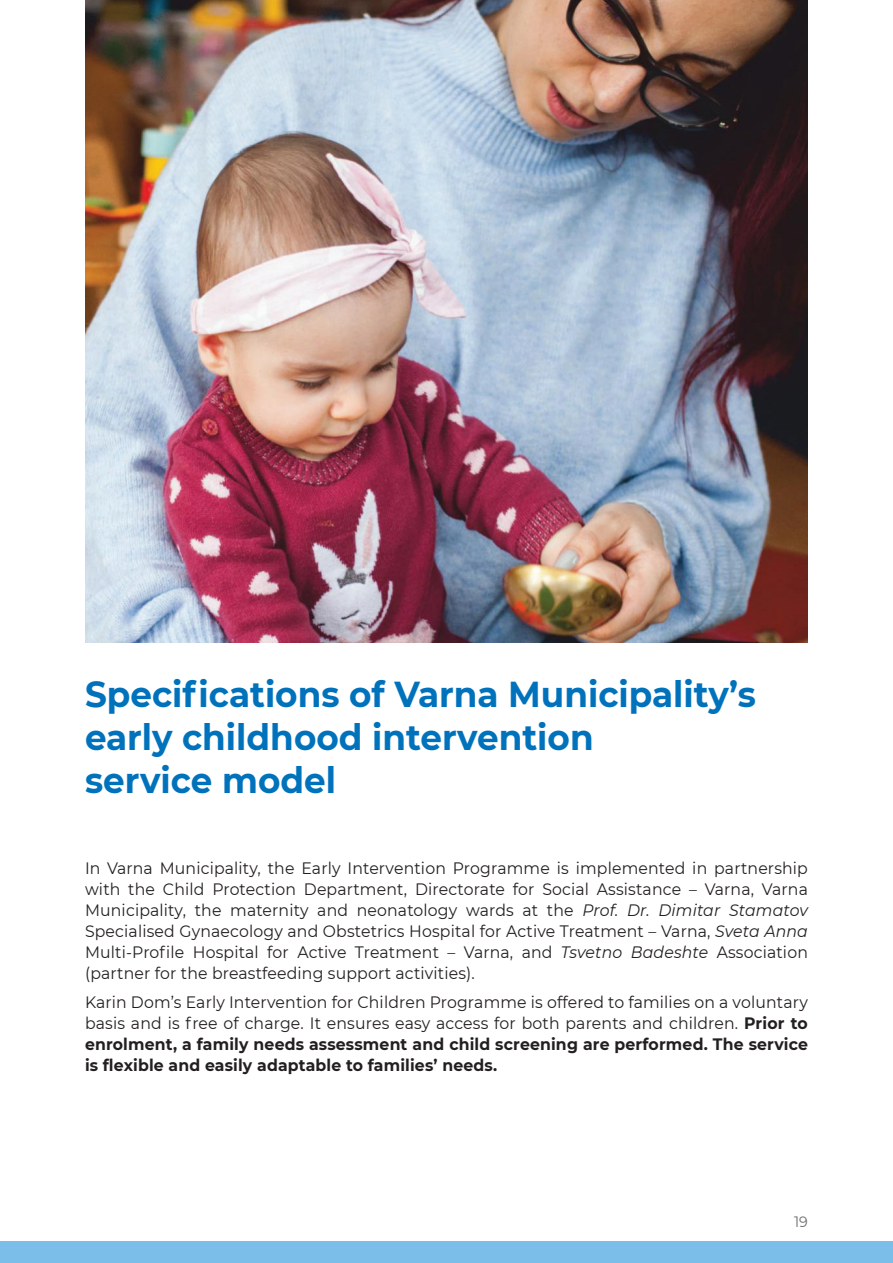
<style>
.page{position:relative;width:893px;height:1263px;background:#fff}
.page>*{position:absolute;margin:0;border:0;box-sizing:border-box;transform-origin:0 0}
.t1{font:700 36px/43.2px "Montserrat";color:#0072bc;scale:.95 1}
.t2{font:16.5px/21px "Montserrat";letter-spacing:.01em;color:#231f20;text-align:justify;scale:.95 1}
.t3{font:15px "Montserrat";color:#6c6d70;scale:.95 1}
.s1{font-style:italic}
.s2{font-weight:700}
</style>
<div class="page">
<div style="left:0;top:1242px;width:893px;height:21px;background:#7bbee9"></div>
<img style="left:85px;top:0;width:723px;height:642px">
<h1 class="t1" style="left:85px;top:670px;width:708px">Specifications of Varna Municipality’s early childhood intervention<br>service model</h1>
<p class="t2" style="left:85px;top:857px;width:762px">In Varna Municipality, the Early Intervention Programme is implemented in partnership with the Child Protection Department, Directorate for Social Assistance – Varna, Varna Municipality, the maternity and neonatology wards at the <span class="s1">Prof. Dr. Dimitar Stamatov </span>Specialised Gynaecology and Obstetrics Hospital for Active Treatment – Varna, <span class="s1">Sveta Anna </span>Multi-Profile Hospital for Active Treatment – Varna, and <span class="s1">Tsvetno Badeshte</span> Association (partner for the breastfeeding support activities).</p>
<p class="t2" style="left:85px;top:991px;width:762px">Karin Dom’s Early Intervention for Children Programme is offered to families on a voluntary basis and is free of charge. It ensures easy access for both parents and children. <span class="s2">Prior to enrolment, a family needs assessment and child screening are performed. The service is flexible and easily adaptable to families’ needs.</span></p>
<p class="t3" style="left:794px;top:1212px;width:16px">19</p>
</div>
